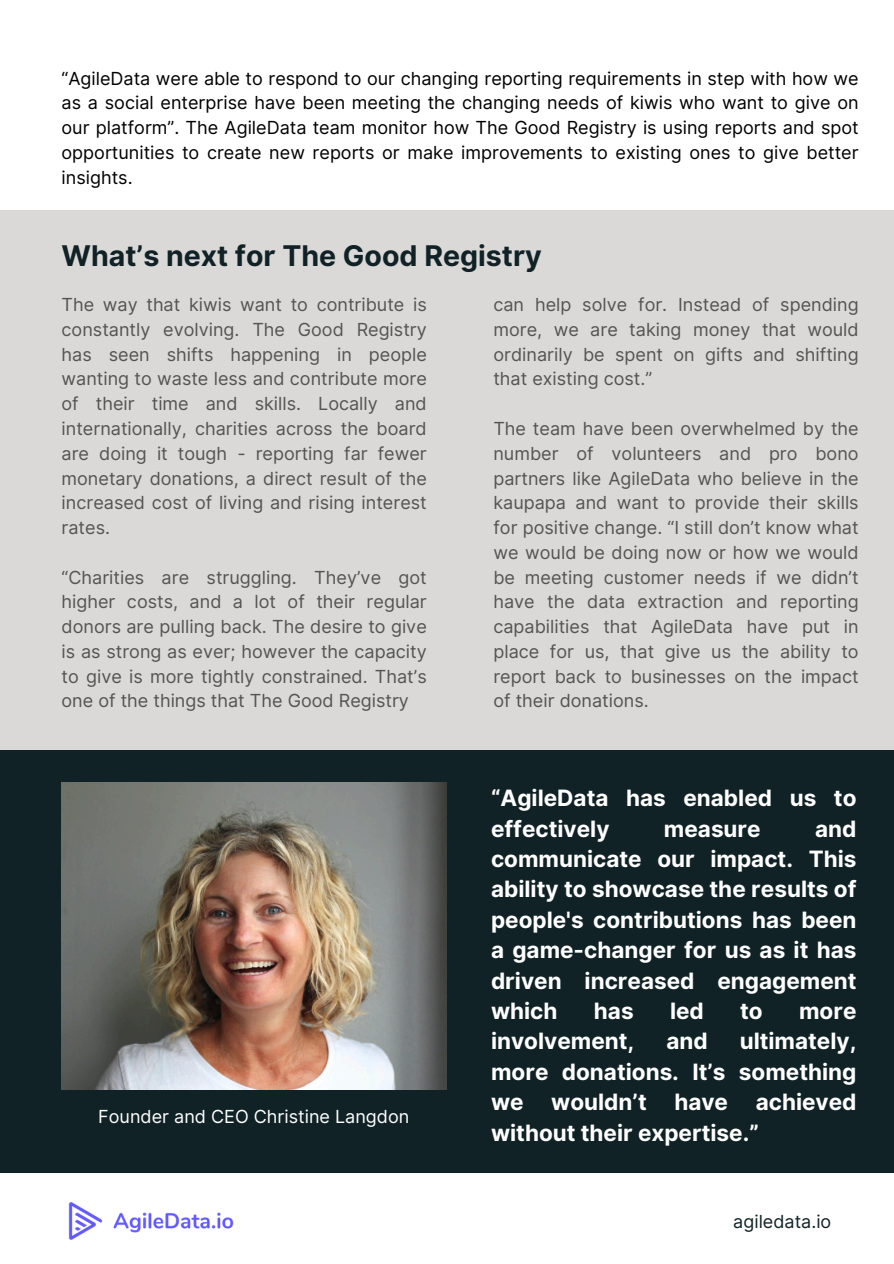
<style>
.page{position:relative;width:894px;height:1264px;background:#fff}
.page>*{position:absolute;margin:0;border:0;box-sizing:border-box;transform-origin:0 0}
.t1{font:700 28.5px "Inter";color:#102226}
.t2{font:700 22.5px/30.3px "Inter";color:#fff;text-align:justify}
.t3{font:18px/24.8px "Inter";color:#545454;text-align:justify}
.t4{font:18px/24.8px "Inter";color:#000;text-align:justify}
.t5{font:18px "Inter";color:#fff}
.t6{font:18px "Inter";color:#102226}
</style>
<div class="page">
<div style="left:0;top:210px;width:893px;height:540px;background:#dad9d8"></div>
<div style="left:0;top:750px;width:893px;height:422px;background:#102226"></div>
<img style="left:62px;top:782px;width:384px;height:307px">
<img style="left:68px;top:1202px;width:166px;height:38px">
<p class="t4" style="left:62px;top:66px;width:798px">“AgileData were able to respond to our changing reporting requirements in step with how we as a social enterprise have been meeting the changing needs of kiwis who want to give on our platform”. The AgileData team monitor how The Good Registry is using reports and spot opportunities to create new reports or make improvements to existing ones to give better insights.</p>
<h1 class="t1" style="left:62px;top:239px;width:481px">What’s next for The Good Registry</h1>
<p class="t3" style="left:62px;top:292px;width:366px">The way that kiwis want to contribute is constantly evolving. The Good Registry has seen shifts happening in people wanting to waste less and contribute more of their time and skills. Locally and internationally, charities across the board are doing it tough - reporting far fewer monetary donations, a direct result of the increased cost of living and rising interest rates.</p>
<p class="t3" style="left:62px;top:564px;width:366px">“Charities are struggling. They’ve got higher costs, and a lot of their regular donors are pulling back. The desire to give is as strong as ever; however the capacity to give is more tightly constrained. That’s one of the things that The Good Registry</p>
<p class="t5" style="left:98px;top:1105px;width:312px">Founder and CEO Christine Langdon</p>
<p class="t3" style="left:493px;top:292px;width:366px">can help solve for. Instead of spending more, we are taking money that would ordinarily be spent on gifts and shifting that existing cost.”</p>
<p class="t3" style="left:493px;top:416px;width:366px">The team have been overwhelmed by the number of volunteers and pro bono partners like AgileData who believe in the kaupapa and want to provide their skills for positive change. “I still don’t know what we would be doing now or how we would be meeting customer needs if we didn’t have the data extraction and reporting capabilities that AgileData have put in place for us, that give us the ability to report back to businesses on the impact of their donations.</p>
<h2 class="t2" style="left:491px;top:783px;width:367px">“AgileData has enabled us to effectively</h2>
<h2 class="t2" style="left:491px;top:813px;width:367px;text-indent:324px">and communicate our impact. This ability to showcase the results of people's contributions has been a game-changer for us as it has driven increased engagement which</h2>
<h2 class="t2" style="left:663px;top:813px;width:98px">measure</h2>
<h2 class="t2" style="left:593px;top:995px;width:41px">has</h2>
<h2 class="t2" style="left:669px;top:995px;width:35px">led</h2>
<h2 class="t2" style="left:740px;top:995px;width:24px">to</h2>
<h2 class="t2" style="left:798px;top:995px;width:59px">more</h2>
<h2 class="t2" style="left:491px;top:1026px;width:145px">involvement,</h2>
<h2 class="t2" style="left:666px;top:1026px;width:43px">and</h2>
<h2 class="t2" style="left:491px;top:1026px;width:367px;text-indent:248px">ultimately, more donations. It’s something we wouldn’t have achieved without their expertise.”</h2>
<p class="t6" style="left:733px;top:1210px;width:99px">agiledata.io</p>
</div>
